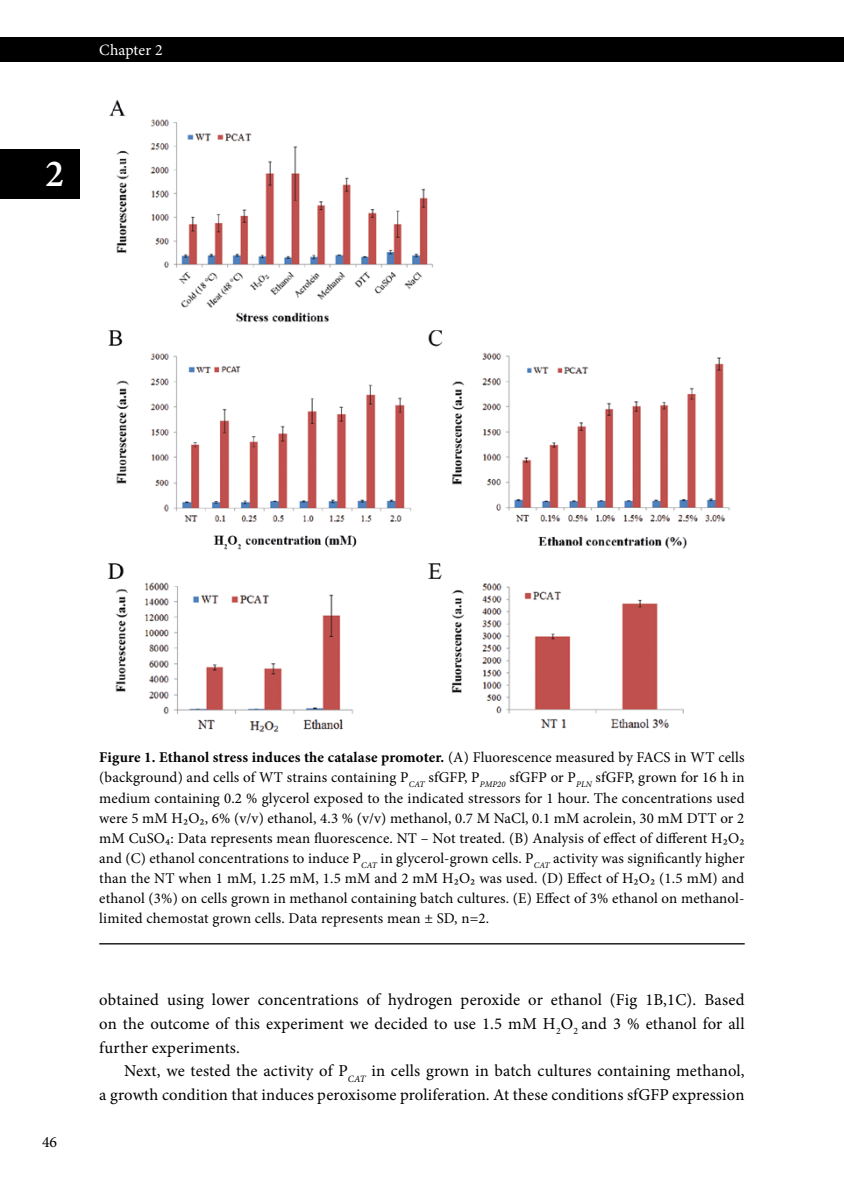
<style>
.page{position:relative;width:844px;height:1191px;background:#fff}
.page>*{position:absolute;margin:0;border:0;box-sizing:border-box;transform-origin:0 0}
.t1{font:600 38.5px "Minion Pro";color:#fff}
.t2{font:16.62px/23.6px "Minion Pro";letter-spacing:.01em;color:#000;text-align:justify}
.t3{font:15.75px "Minion Pro";letter-spacing:.005em;color:#fff}
.t4{font:15.75px "Minion Pro";color:#000}
.tab__fig__tytuły{font:14.88px/20.1px "Minion Pro";letter-spacing:.01em;color:#000;text-align:justify}
.s1{font-weight:700}
</style>
<div class="page">
<div style="left:0;top:37px;width:843px;height:13px;background:#000"></div>
<div style="left:0;top:50px;width:843px;height:12px;background:#000"></div>
<div style="left:0;top:149px;width:79px;height:49px;background:#000"></div>
<img style="left:107px;top:99px;width:623px;height:633px">
<hr style="left:99px;top:943px;width:645px;height:1px;background:#000">
<p class="t3" style="left:99px;top:40px;width:65px">Chapter 2</p>
<h1 class="t1" style="left:45px;top:147px;width:20px">2</h1>
<p class="t4" style="left:42px;top:1131px;width:17px">46</p>
<p class="tab__fig__tytuły" style="left:99px;top:747px;width:646px"><span class="s1">Figure 1. Ethanol stress induces the catalase promoter.</span> (A) Fluorescence measured by FACS in WT cells (background) and cells of WT strains containing P<sub>CAT</sub> sfGFP, P<sub>PMP20</sub> sfGFP or P<sub>PLN</sub> sfGFP, grown for 16 h in medium containing 0.2 % glycerol exposed to the indicated stressors for 1 hour. The concentrations used were 5 mM H₂O₂, 6% (v/v) ethanol, 4.3 % (v/v) methanol, 0.7 M NaCl, 0.1 mM acrolein, 30 mM DTT or 2 mM CuSO₄: Data represents mean fluorescence. NT – Not treated. (B) Analysis of effect of different H₂O₂ and (C) ethanol concentrations to induce P<sub>CAT</sub> in glycerol-grown cells. P<sub>CAT</sub> activity was significantly higher than the NT when 1 mM, 1.25 mM, 1.5 mM and 2 mM H₂O₂ was used. (D) Effect of H₂O₂ (1.5 mM) and ethanol (3%) on cells grown in methanol containing batch cultures. (E) Effect of 3% ethanol on methanol&shy;limited chemostat grown cells. Data represents mean ± SD, n=2.</p>
<p class="t2" style="left:99px;top:988px;width:646px">obtained using lower concentrations of hydrogen peroxide or ethanol (Fig 1B,1C). Based on the outcome of this experiment we decided to use 1.5 mM H<sub>2</sub>O<sub>2</sub> and 3 % ethanol for all further experiments.</p>
<p class="t2" style="left:99px;top:1059px;width:646px;text-align:right">Next, we tested the activity of P<sub>CAT</sub> in cells grown in batch cultures containing methanol,<br>a growth condition that induces peroxisome proliferation. At these conditions sfGFP expression</p>
</div>
